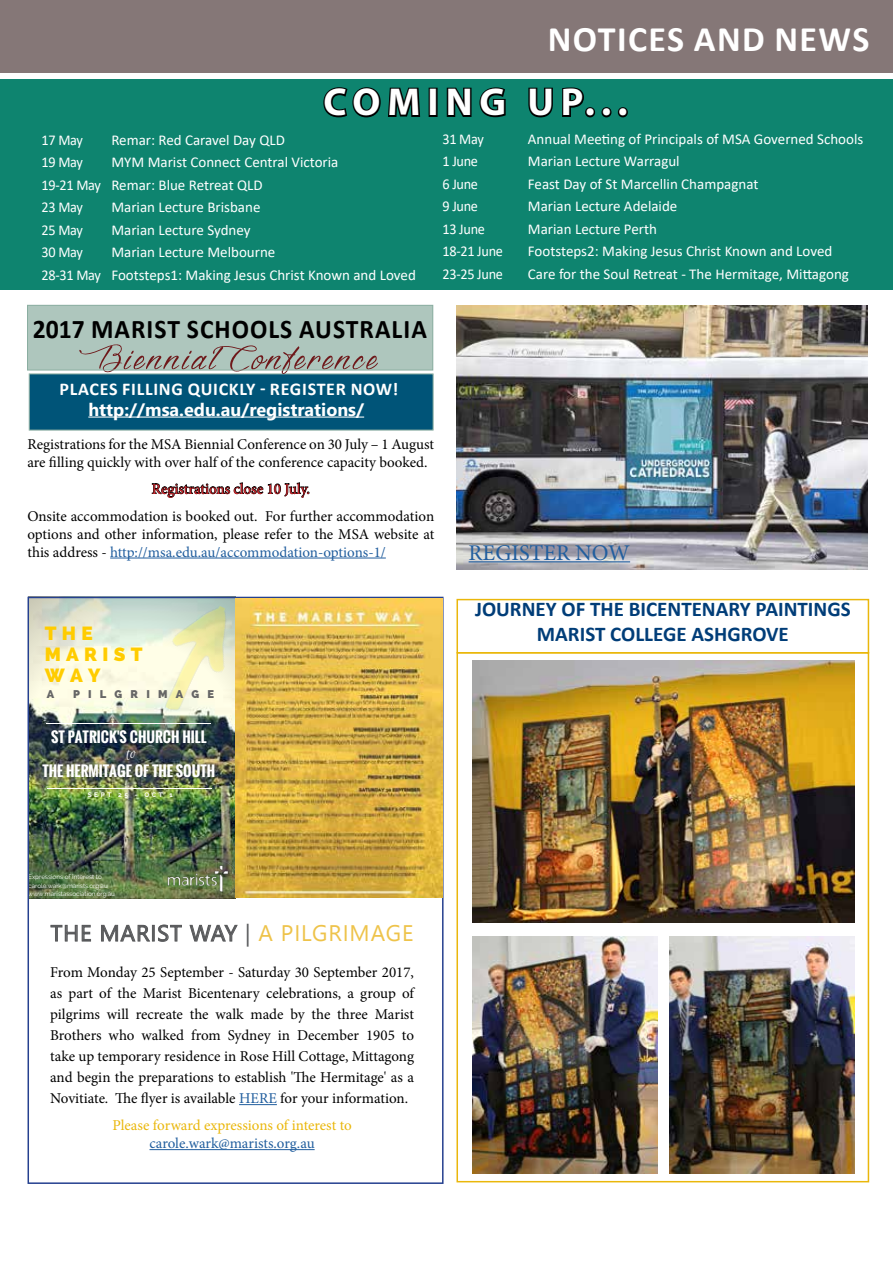
<style>
.page{position:relative;width:893px;height:1263px;background:#fff}
.page>*{position:absolute;margin:0;border:0;box-sizing:border-box;transform-origin:0 0}
.t1{font:73.5px "Dragonis Coming";letter-spacing:.05em;color:#6e181a}
.t2{font:700 39px "Myriad Pro";letter-spacing:.18em;color:#fff}
.t3{font:700 36px "Calibri";letter-spacing:.04em;color:#fff}
.t4{font:700 27px "Calibri";letter-spacing:.04em;color:#000;scale:.95 1}
.t5{font:22.5px "Segoe UI Historic";letter-spacing:.04em;color:#58595b}
.t6{font:22.5px "Minion Pro";color:#215e9e}
.t7{font:700 21px/25.2px "Calibri";color:#003d78;text-align:center}
.t8{font:800 18.9px/21px "Raleway";letter-spacing:.28em;color:#fc0}
.t9{font:700 18px "Calibri";letter-spacing:.04em;color:#fff}
.t10{font:700 18px "Segoe UI";color:#fff}
.t11{font:16.65px "Euphoria Script";color:#fff}
.t12{font:15px/21px "Minion Pro";color:#000;text-align:justify}
.t13{font:15px/22.5px "Calibri";color:#fff}
.t14{font:15px/22.5px "Calibri";letter-spacing:-.02em;color:#fff;scale:.95 1}
.t15{font:15px "Minion Pro";letter-spacing:-.005em;color:#eab70b}
.t16{font:15px "Minion Pro";letter-spacing:-.005em;color:#215e9e}
.t17{font:15px "Minion Pro";color:#d2232a}
.t18{font:700 14.25px "Oswald";color:#fff}
.t19{font:800 11.1px "Raleway";letter-spacing:.74em;color:#666}
.t20{font:700 6.45px "Raleway";letter-spacing:.4em;color:#fff}
.t21{font:6.3px/8.7px "Raleway";color:#fff}
.s1{color:#215e9e}
.s2{color:#eec34a}
</style>
<div class="page">
<div style="left:0;top:0;width:893px;height:72px;background:#857777"></div>
<div style="left:456px;top:652px;width:413px;height:530px;border:2px solid #eab70b"></div>
<div style="left:0;top:80px;width:893px;height:210px;background:#0e846f"></div>
<svg style="left:323px;top:87px;width:98px;height:31px"></svg>
<div style="left:429px;top:88px;width:9px;height:29px;border:3px solid #000"></div>
<svg style="left:446px;top:87px;width:60px;height:31px"></svg>
<svg style="left:528px;top:87px;width:25px;height:31px"></svg>
<svg style="left:562px;top:87px;width:24px;height:30px"></svg>
<div style="left:585px;top:107px;width:10px;height:10px;border:3px solid #000;border-radius:50%"></div>
<div style="left:601px;top:107px;width:10px;height:10px;border:3px solid #000;border-radius:50%"></div>
<div style="left:618px;top:107px;width:10px;height:10px;border:3px solid #000;border-radius:50%"></div>
<hr style="left:110px;top:558px;width:276px;height:1px;background:#215e9e">
<svg style="left:151px;top:482px;width:158px;height:16px"></svg>
<div style="left:29px;top:374px;width:404px;height:56px;background:#005478"></div>
<div style="left:28px;top:305px;width:405px;height:65px;background:#aec6bd"></div>
<div style="left:27px;top:305px;width:406px;height:65px;border:1px solid #8baea1"></div>
<hr style="left:88px;top:416px;width:276px;height:2px;background:#fff">
<img style="left:235px;top:600px;width:206px;height:298px">
<img style="left:31px;top:600px;width:204px;height:298px">
<img style="left:145px;top:600px;width:90px;height:123px">
<hr style="left:46px;top:723px;width:165px;height:1px;background:#fff">
<hr style="left:47px;top:788px;width:165px;height:1px;background:#fff">
<img style="left:166px;top:858px;width:69px;height:40px">
<div style="left:28px;top:597px;width:416px;height:587px;border:2px solid #25408f"></div>
<hr style="left:239px;top:1104px;width:38px;height:1px;background:#215e9e">
<hr style="left:149px;top:1149px;width:166px;height:1px;background:#215e9e">
<svg style="left:50px;top:925px;width:41px;height:17px"></svg>
<svg style="left:101px;top:924px;width:49px;height:18px"></svg>
<div style="left:152px;top:925px;width:3px;height:16px;border:1px solid #58595b"></div>
<svg style="left:158px;top:924px;width:24px;height:18px"></svg>
<svg style="left:189px;top:924px;width:49px;height:18px"></svg>
<div style="left:456px;top:599px;width:413px;height:54px;border:2px solid #eab70b"></div>
<img style="left:473px;top:661px;width:381px;height:262px">
<img style="left:473px;top:936px;width:185px;height:237px">
<img style="left:670px;top:936px;width:184px;height:237px">
<img style="left:456px;top:305px;width:412px;height:264px">
<hr style="left:469px;top:561px;width:161px;height:1px;background:#215e9e">
<h3 class="t3" style="left:548px;top:14px;width:323px">NOTICES AND NEWS</h3>
<h2 class="t2" style="left:323px;top:77px;width:306px">COMING UP...</h2>
<p class="t14" style="left:42px;top:128px;width:64px">17 May<br>19 May<br>19-21 May<br>23 May<br>25 May<br>30 May<br>28-31 May</p>
<p class="t13" style="left:111px;top:128px;width:306px">Remar: Red Caravel Day QLD<br>MYM Marist Connect Central Victoria<br>Remar: Blue Retreat QLD<br>Marian Lecture Brisbane<br>Marian Lecture Sydney<br>Marian Lecture Melbourne<br>Footsteps1: Making Jesus Christ Known and Loved</p>
<p class="t14" style="left:442px;top:127px;width:65px">31 May<br>1 June<br>6 June<br>9 June<br>13 June<br>18-21 June<br>23-25 June</p>
<p class="t13" style="left:528px;top:127px;width:337px">Annual Meeting of Principals of MSA Governed Schools Marian Lecture Warragul<br>Feast Day of St Marcellin Champagnat<br>Marian Lecture Adelaide<br>Marian Lecture Perth<br>Footsteps2: Making Jesus Christ Known and Loved Care for the Soul Retreat - The Hermitage, Mittagong</p>
<h3 class="t4" style="left:33px;top:310px;width:416px">2017 MARIST SCHOOLS AUSTRALIA</h3>
<h1 class="t1" style="left:84px;top:301px;width:294px">Biennial Conference</h1>
<p class="t10" style="left:88px;top:395px;width:277px">http://msa.edu.au/registrations/</p>
<p class="t9" style="left:59px;top:376px;width:340px">PLACES FILLING QUICKLY - REGISTER NOW!</p>
<p class="t12" style="left:27px;top:435px;width:408px;line-height:18px">Registrations for the MSA Biennial Conference on 30 July – 1 August are filling quickly with over half of the conference capacity booked.</p>
<p class="t17" style="left:152px;top:479px;width:160px">Registrations close 10 July.</p>
<p class="t12" style="left:27px;top:507px;width:408px;line-height:18px">Onsite accommodation is booked out. For further accommodation options and other information, please refer to the MSA website at this address - <span class="s1">http://msa.edu.au/accommodation-options-1/</span></p>
<p class="t8" style="left:45px;top:623px;width:99px">THE<br>MARIST<br>WAY</p>
<p class="t19" style="left:47px;top:688px;width:9px">A</p>
<p class="t19" style="left:73px;top:688px;width:142px">PILGRIMAGE</p>
<p class="t18" style="left:51px;top:726px;width:157px">ST PATRICK'S CHURCH HILL</p>
<p class="t18" style="left:42px;top:760px;width:174px">THE HERMITAGE OF THE SOUTH</p>
<p class="t11" style="left:127px;top:744px;width:11px">to</p>
<p class="t20" style="left:88px;top:791px;width:87px">SEPT 25 - OCT 1</p>
<p class="t21" style="left:28px;top:872px;width:88px">Expressions of interest to carole.wark@marists.org.au www.maristassociation.org.au</p>
<h3 class="t5" style="left:51px;top:920px;width:364px">THE MARIST WAY | <span class="s2">A PILGRIMAGE</span></h3>
<p class="t12" style="left:50px;top:962px;width:365px">From Monday 25 September - Saturday 30 September 2017, as part of the Marist Bicentenary celebrations, a group of pilgrims will recreate the walk made by the three Marist Brothers who walked from Sydney in December 1905 to take up temporary residence in Rose Hill Cottage, Mittagong and begin the preparations to establish 'The Hermitage' as a Novitiate. The flyer is available <span class="s1">HERE</span> for your information.</p>
<p class="t15" style="left:112px;top:1115px;width:241px">Please forward expressions of interest to</p>
<p class="t16" style="left:149px;top:1133px;width:167px">carole.wark@marists.org.au</p>
<h3 class="t6" style="left:469px;top:537px;width:163px">REGISTER NOW</h3>
<h3 class="t7" style="left:475px;top:596px;width:377px">JOURNEY OF THE BICENTENARY PAINTINGS<br>MARIST COLLEGE ASHGROVE</h3>
</div>
